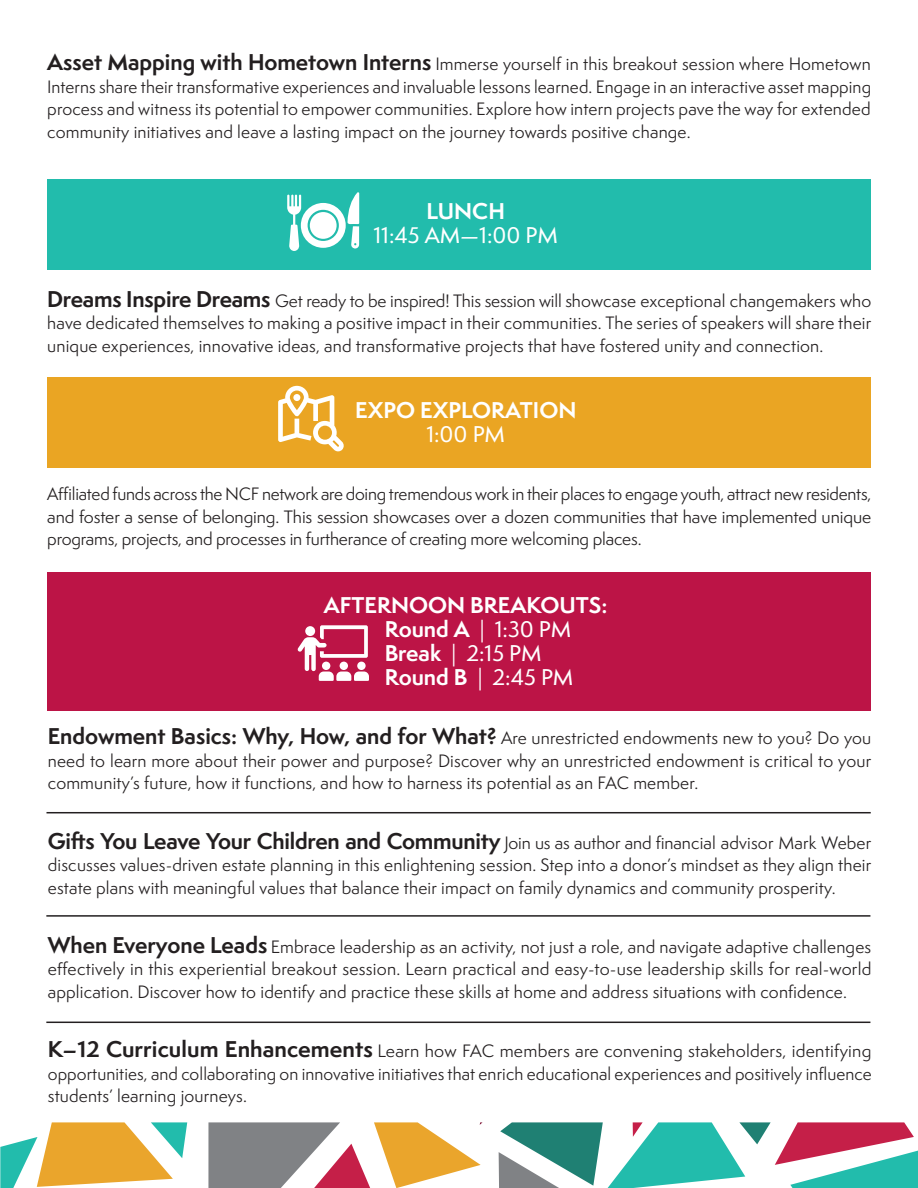
<style>
.page{position:relative;width:918px;height:1188px;background:#fff}
.page>*{position:absolute;margin:0;border:0;box-sizing:border-box;transform-origin:0 0}
.t1{font:700 21px "Semplicita Pro";color:#fff}
.t2{font:500 21px "Semplicita Pro";color:#fff}
.t3{font:16.5px/22.5px "Semplicita Pro";letter-spacing:.01em;color:#231f20;text-align:justify}
.s1{font-weight:700;font-size:21px}
.s2{font-weight:400}
.s3{font-weight:500}
.s4{font-weight:700}
</style>
<div class="page">
<div style="left:47px;top:179px;width:824px;height:91px;background:#22bcac"></div>
<svg style="left:287px;top:192px;width:72px;height:59px"></svg>
<div style="left:47px;top:377px;width:824px;height:91px;background:#eaa523"></div>
<div style="left:47px;top:572px;width:824px;height:139px;background:#bc1446"></div>
<svg style="left:278px;top:386px;width:66px;height:66px"></svg>
<div style="left:293px;top:394px;width:7px;height:7px;background:#fff;border-radius:50%"></div>
<svg style="left:208px;top:1122px;width:275px;height:66px"></svg>
<svg style="left:499px;top:1122px;width:419px;height:66px"></svg>
<svg style="left:0;top:1122px;width:187px;height:66px"></svg>
<svg style="left:298px;top:625px;width:71px;height:56px"></svg>
<div style="left:357px;top:662px;width:9px;height:8px;background:#fff;border-radius:50%"></div>
<svg style="left:185px;top:813px;width:72px;height:1px"></svg>
<hr style="left:46px;top:812px;width:825px;height:1px;background:#231f20">
<hr style="left:46px;top:915px;width:824px;height:2px;background:#231f20">
<hr style="left:46px;top:1022px;width:824px;height:1px;background:#231f20">
<p class="t3" style="left:47px;top:53px;width:825px"><span class="s1">Asset Mapping with Hometown Interns</span> Immerse yourself in this breakout session where Hometown Interns share their transformative experiences and invaluable lessons learned. Engage in an interactive asset mapping process and witness its potential to empower communities. Explore how intern projects pave the way for extended community initiatives and leave a lasting impact on the journey towards positive change.</p>
<p class="t1" style="left:427px;top:196px;width:80px">LUNCH</p>
<p class="t2" style="left:374px;top:220px;width:186px">11:45 AM—1:00 PM</p>
<p class="t3" style="left:47px;top:289px;width:826px"><span class="s1">Dreams Inspire Dreams</span> Get ready to be inspired! This session will showcase exceptional changemakers who have dedicated themselves to making a positive impact in their communities. The series of speakers will share their unique experiences, innovative ideas, and transformative projects that have fostered unity and connection.</p>
<p class="t1" style="left:355px;top:394px;width:223px">EXPO EXPLORATION</p>
<p class="t2" style="left:426px;top:419px;width:80px">1:00 PM</p>
<p class="t3" style="left:47px;top:483px;width:826px">Affiliated funds across the NCF network are doing tremendous work in their places to engage youth, attract new residents, and foster a sense of belonging. This session showcases over a dozen communities that have implemented unique programs, projects, and processes in furtherance of creating more welcoming places.</p>
<p class="t1" style="left:324px;top:589px;width:285px">AFTERNOON BREAKOUTS:</p>
<p class="t1" style="left:385px;top:613px;width:188px">Round A <span class="s2">|</span> <span class="s3">1:30 PM</span></p>
<p class="t2" style="left:385px;top:638px;width:158px"><span class="s4">Break</span> <span class="s2">|</span> 2:15 PM</p>
<p class="t1" style="left:385px;top:661px;width:190px">Round B <span class="s2">|</span> <span class="s3">2:45 PM</span></p>
<p class="t3" style="left:48px;top:727px;width:825px"><span class="s1">Endowment Basics: Why, How, and for What?</span> Are unrestricted endowments new to you? Do you need to learn more about their power and purpose? Discover why an unrestricted endowment is critical to your community’s future, how it functions, and how to harness its potential as an FAC member.</p>
<p class="t3" style="left:48px;top:831px;width:825px"><span class="s1">Gifts You Leave Your Children and Community</span> Join us as author and financial advisor Mark Weber discusses values-driven estate planning in this enlightening session. Step into a donor’s mindset as they align their estate plans with meaningful values that balance their impact on family dynamics and community prosperity.</p>
<p class="t3" style="left:48px;top:935px;width:825px"><span class="s1">When Everyone Leads</span> Embrace leadership as an activity, not just a role, and navigate adaptive challenges effectively in this experiential breakout session. Learn practical and easy-to-use leadership skills for real-world application. Discover how to identify and practice these skills at home and address situations with confidence.</p>
<p class="t3" style="left:48px;top:1040px;width:825px"><span class="s1">K–12 Curriculum Enhancements</span> Learn how FAC members are convening stakeholders, identifying opportunities, and collaborating on innovative initiatives that enrich educational experiences and positively influence students’ learning journeys.</p>
</div>
